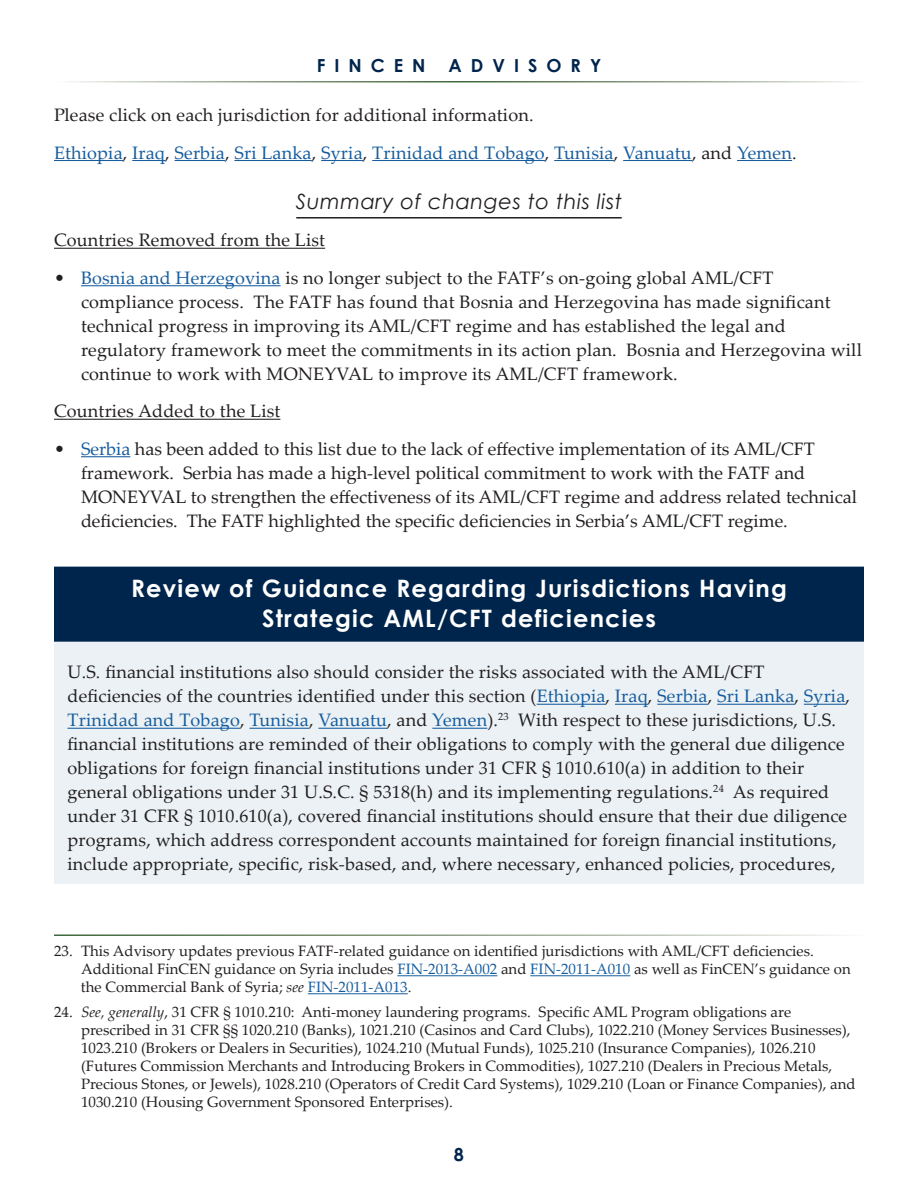
<style>
.page{position:relative;width:918px;height:1188px;background:#fff}
.page>*{position:absolute;margin:0;border:0;box-sizing:border-box;transform-origin:0 0}
.t1{font:700 24px/30px "Century Gothic";letter-spacing:.05em;color:#fff;text-align:center}
.t2{font:italic 21px "Century Gothic";letter-spacing:.025em;color:#231f20}
.t3{font:18px/24px "Palatino Linotype";letter-spacing:.01em;color:#231f20}
.t4{font:18px/37.5px "Palatino Linotype";letter-spacing:.01em;color:#175d9e}
.t5{font:700 18px "Century Gothic";letter-spacing:.5em;color:#00254c}
.t6{font:15px/18px "Palatino Linotype";color:#231f20}
.s1{color:#231f20}
.s2{color:#175d9e}
.s3{font-style:italic}
</style>
<div class="page">
<hr style="left:54px;top:160px;width:69px;height:1px;background:#175d9e">
<hr style="left:132px;top:160px;width:33px;height:1px;background:#175d9e">
<hr style="left:175px;top:160px;width:50px;height:1px;background:#175d9e">
<hr style="left:234px;top:160px;width:78px;height:1px;background:#175d9e">
<hr style="left:321px;top:160px;width:42px;height:1px;background:#175d9e">
<hr style="left:372px;top:160px;width:173px;height:1px;background:#175d9e">
<hr style="left:554px;top:160px;width:60px;height:1px;background:#175d9e">
<hr style="left:623px;top:160px;width:69px;height:1px;background:#175d9e">
<hr style="left:737px;top:160px;width:55px;height:1px;background:#175d9e">
<hr style="left:296px;top:217px;width:326px;height:2px;background:#231f20">
<hr style="left:54px;top:248px;width:271px;height:1px;background:#231f20">
<hr style="left:81px;top:285px;width:200px;height:1px;background:#175d9e">
<hr style="left:54px;top:419px;width:226px;height:1px;background:#231f20">
<hr style="left:81px;top:456px;width:49px;height:1px;background:#175d9e">
<div style="left:54px;top:566px;width:810px;height:318px;background:#ebf1f4"></div>
<div style="left:54px;top:567px;width:810px;height:75px;background:#00254c"></div>
<hr style="left:537px;top:704px;width:69px;height:1px;background:#175d9e">
<hr style="left:615px;top:704px;width:33px;height:1px;background:#175d9e">
<hr style="left:657px;top:704px;width:51px;height:1px;background:#175d9e">
<hr style="left:717px;top:704px;width:78px;height:1px;background:#175d9e">
<hr style="left:804px;top:704px;width:42px;height:1px;background:#175d9e">
<hr style="left:68px;top:728px;width:172px;height:1px;background:#175d9e">
<hr style="left:249px;top:728px;width:60px;height:1px;background:#175d9e">
<hr style="left:318px;top:728px;width:69px;height:1px;background:#175d9e">
<hr style="left:432px;top:728px;width:55px;height:1px;background:#175d9e">
<hr style="left:397px;top:975px;width:100px;height:1px;background:#175d9e">
<hr style="left:530px;top:975px;width:100px;height:1px;background:#175d9e">
<hr style="left:308px;top:993px;width:100px;height:1px;background:#175d9e">
<p class="t5" style="left:317px;top:52px;width:110px">FINCEN</p>
<p class="t5" style="left:449px;top:52px;width:154px">ADVISORY</p>
<p class="t4" style="left:54px;top:96px;width:744px"><span class="s1">Please click on each jurisdiction for additional information.<br></span>Ethiopia<span class="s1">,</span> Iraq<span class="s1">,</span> Serbia<span class="s1">,</span> Sri Lanka<span class="s1">,</span> Syria<span class="s1">,</span> Trinidad and Tobago<span class="s1">,</span> Tunisia<span class="s1">,</span> Vanuatu<span class="s1">, and</span> Yemen<span class="s1">.</span></p>
<p class="t2" style="left:296px;top:187px;width:328px">Summary of changes to this list</p>
<p class="t3" style="left:54px;top:228px;width:273px">Countries Removed from the List</p>
<p class="t3" style="left:81px;top:265px;width:782px;text-indent:-27px">• <span class="s2">Bosnia and Herzegovina</span> is no longer subject to the FATF’s on-going global AML/CFT compliance process. The FATF has found that Bosnia and Herzegovina has made significant technical progress in improving its AML/CFT regime and has established the legal and regulatory framework to meet the commitments in its action plan. Bosnia and Herzegovina will continue to work with MONEYVAL to improve its AML/CFT framework.</p>
<p class="t3" style="left:54px;top:399px;width:228px">Countries Added to the List</p>
<p class="t3" style="left:81px;top:436px;width:777px;text-indent:-27px">• <span class="s2">Serbia</span> has been added to this list due to the lack of effective implementation of its AML/CFT framework. Serbia has made a high-level political commitment to work with the FATF and MONEYVAL to strengthen the effectiveness of its AML/CFT regime and address related technical deficiencies. The FATF highlighted the specific deficiencies in Serbia’s AML/CFT regime.</p>
<h1 class="t1" style="left:131px;top:573px;width:657px">Review of Guidance Regarding Jurisdictions Having<br>Strategic AML/CFT deficiencies</h1>
<p class="t3" style="left:67px;top:660px;width:784px">U.S. financial institutions also should consider the risks associated with the AML/CFT deficiencies of the countries identified under this section (<span class="s2">Ethiopia</span>, <span class="s2">Iraq</span>, <span class="s2">Serbia</span>, <span class="s2">Sri Lanka</span>, <span class="s2">Syria</span>,<br><span class="s2">Trinidad and Tobago</span>, <span class="s2">Tunisia</span>, <span class="s2">Vanuatu</span>, and <span class="s2">Yemen</span>).<sup>23</sup></p>
<p class="t3" style="left:67px;top:708px;width:779px;text-indent:451px">With respect to these jurisdictions, U.S. financial institutions are reminded of their obligations to comply with the general due diligence obligations for foreign financial institutions under 31 CFR § 1010.610(a) in addition to their general obligations under 31 U.S.C. § 5318(h) and its implementing regulations.<sup>24</sup></p>
<p class="t3" style="left:68px;top:780px;width:781px;text-indent:665px">As required under 31 CFR § 1010.610(a), covered financial institutions should ensure that their due diligence programs, which address correspondent accounts maintained for foreign financial institutions, include appropriate, specific, risk-based, and, where necessary, enhanced policies, procedures,</p>
<p class="t6" style="left:81px;top:942px;width:771px;text-indent:-27px">23. This Advisory updates previous FATF-related guidance on identified jurisdictions with AML/CFT deficiencies.<br>Additional FinCEN guidance on Syria includes <span class="s2">FIN-2013-A002</span> and <span class="s2">FIN-2011-A010</span> as well as FinCEN’s guidance on the Commercial Bank of Syria; <span class="s3">see</span> <span class="s2">FIN-2011-A013</span>.</p>
<p class="t6" style="left:81px;top:1002px;width:776px;text-indent:-27px">24. <span class="s3">See, generally</span>, 31 CFR § 1010.210: Anti-money laundering programs. Specific AML Program obligations are prescribed in 31 CFR §§ 1020.210 (Banks), 1021.210 (Casinos and Card Clubs), 1022.210 (Money Services Businesses), 1023.210 (Brokers or Dealers in Securities), 1024.210 (Mutual Funds), 1025.210 (Insurance Companies), 1026.210 (Futures Commission Merchants and Introducing Brokers in Commodities), 1027.210 (Dealers in Precious Metals, Precious Stones, or Jewels), 1028.210 (Operators of Credit Card Systems), 1029.210 (Loan or Finance Companies), and 1030.210 (Housing Government Sponsored Enterprises).</p>
<p class="t5" style="left:454px;top:1141px;width:12px">8</p>
</div>
